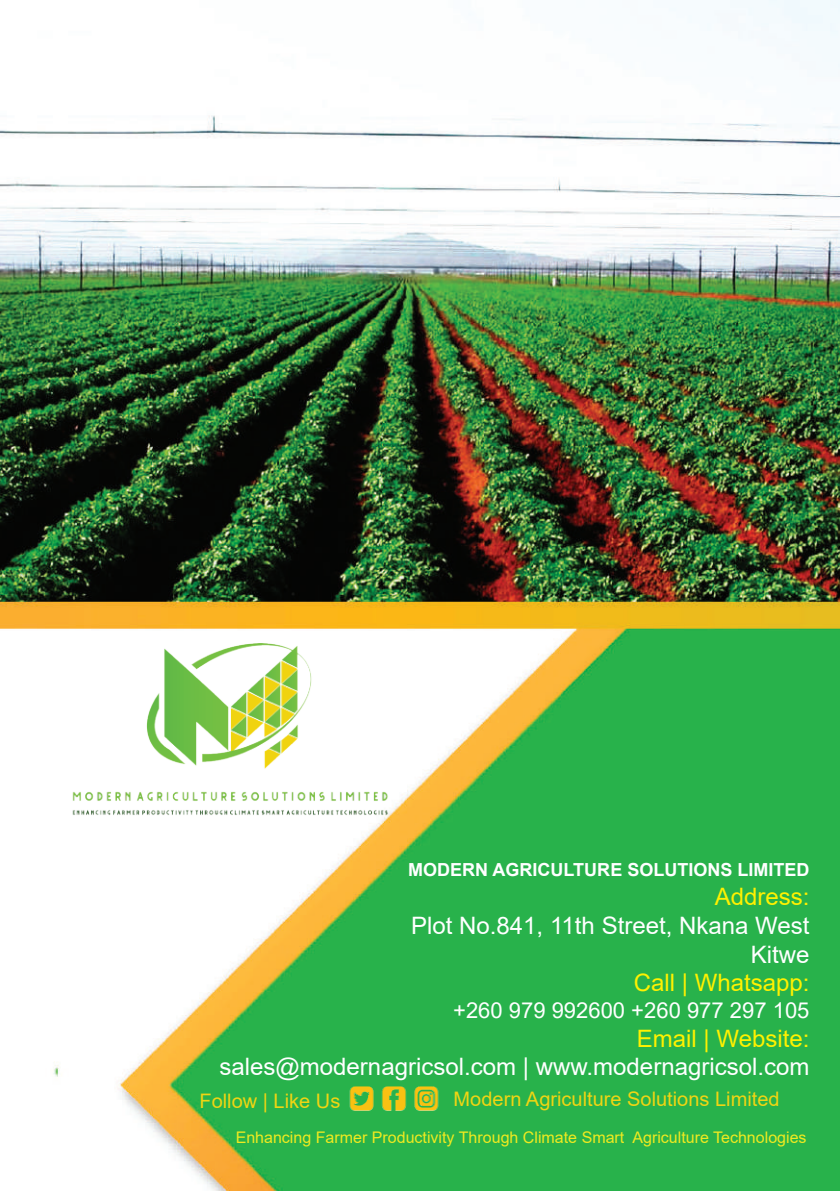
<style>
.page{position:relative;width:840px;height:1191px;background:#fff}
.page>*{position:absolute;margin:0;border:0;box-sizing:border-box;transform-origin:0 0}
.t1{font:24px/28.8px "Arial";color:#fff;text-align:right}
.t2{font:24px "Arial";color:#fff101}
.t3{font:22px "Arial";color:#fff}
.t4{font:20px "Arial";color:#f0d513}
.t5{font:700 18px "Arial";color:#fff}
.t6{font:16px "Arial";color:#efea20}
</style>
<div class="page">
<img style="left:0;top:0;width:839px;height:1191px">
<img style="left:60px;top:643px;width:340px;height:179px">
<img style="left:343px;top:1084px;width:101px;height:30px">
<p class="t5" style="left:408px;top:857px;width:403px">MODERN AGRICULTURE SOLUTIONS LIMITED</p>
<p class="t2" style="left:714px;top:880px;width:96px">Address:</p>
<p class="t1" style="left:411px;top:910px;width:399px">Plot No.841, 11th Street, Nkana West<br>Kitwe</p>
<p class="t2" style="left:633px;top:966px;width:177px">Call | Whatsapp:</p>
<p class="t3" style="left:453px;top:995px;width:357px">+260 979 992600 +260 977 297 105</p>
<p class="t2" style="left:636px;top:1021px;width:174px">Email | Website:</p>
<p class="t1" style="left:219px;top:1052px;width:591px">sales@modernagricsol.com | www.modernagricsol.com</p>
<p class="t4" style="left:199px;top:1086px;width:142px">Follow | Like Us</p>
<p class="t4" style="left:453px;top:1085px;width:327px">Modern Agriculture Solutions Limited</p>
<p class="t6" style="left:235px;top:1126px;width:572px">Enhancing Farmer Productivity Through Climate Smart Agriculture Technologies</p>
</div>
